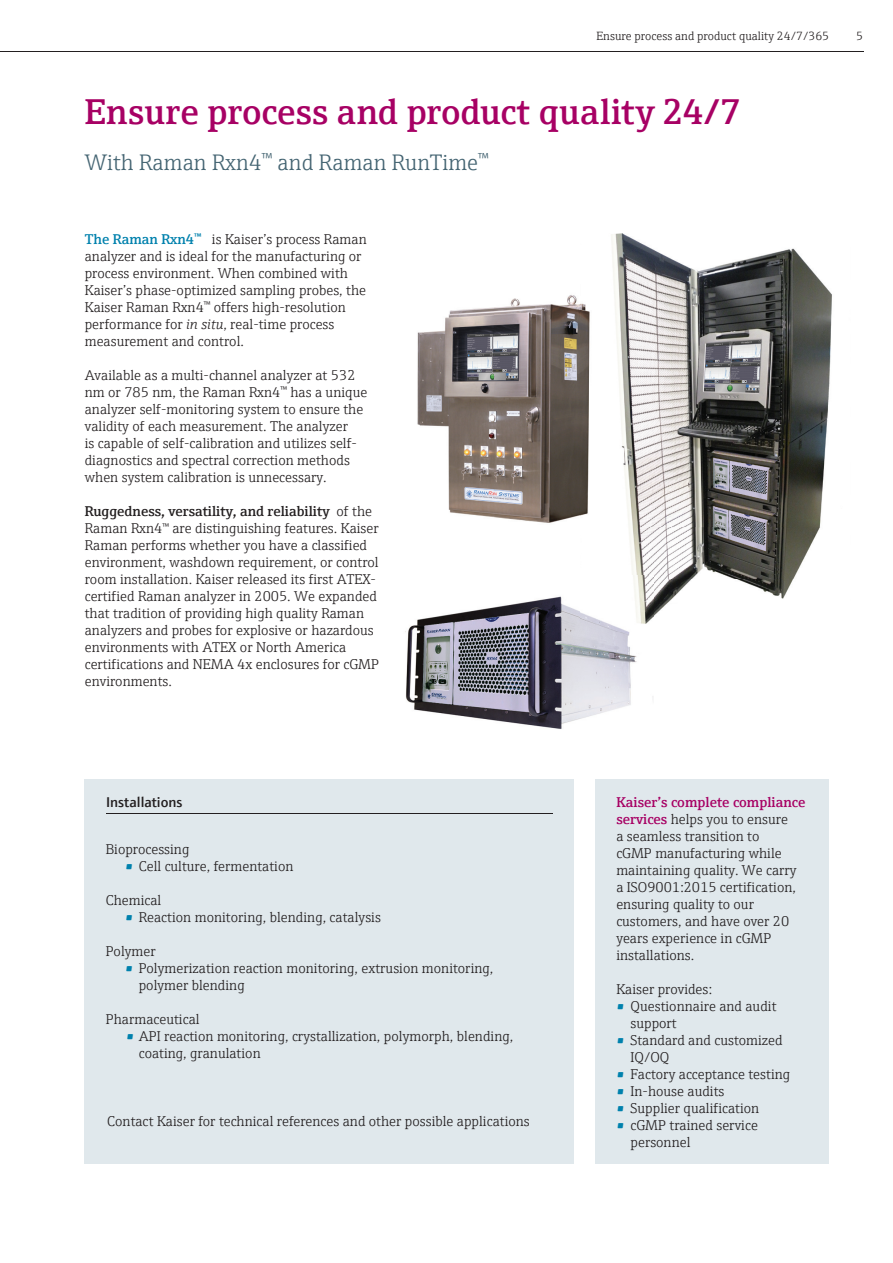
<style>
.page{position:relative;width:893px;height:1263px;background:#fff}
.page>*{position:absolute;margin:0;border:0;box-sizing:border-box;transform-origin:0 0}
.t1{font:600 36px "E+H Serif";letter-spacing:.005em;color:#a70164}
.t2{font:300 22.5px "E+H Serif";color:#446472}
.t3{font:300 14.25px/17px "E+H Serif";color:#231f20}
.t4{font:600 14.25px "E+H Sans";color:#231f20}
.t5{font:300 12px "E+H Serif";color:#231f20}
.s1{font-weight:600;color:#0081ad}
.s2{font-style:italic}
.s3{font-weight:600}
.s4{font-weight:600;color:#a70164}
</style>
<div class="page">
<hr style="left:0;top:51px;width:863px;height:1px;background:#231f20">
<img style="left:611px;top:233px;width:221px;height:137px">
<img style="left:618px;top:370px;width:212px;height:157px">
<img style="left:629px;top:527px;width:191px;height:52px">
<img style="left:653px;top:579px;width:140px;height:38px">
<img style="left:405px;top:596px;width:248px;height:133px">
<img style="left:580px;top:575px;width:73px;height:56px">
<img style="left:417px;top:295px;width:173px;height:228px">
<div style="left:85px;top:780px;width:489px;height:384px;background:#e0e8ec"></div>
<hr style="left:106px;top:814px;width:447px;height:1px;background:#231f20">
<div style="left:595px;top:780px;width:234px;height:384px;background:#e0e8ec"></div>
<p class="t5" style="left:596px;top:27px;width:234px">Ensure process and product quality 24/7/365</p>
<h1 class="t1" style="left:85px;top:85px;width:658px">Ensure process and product quality 24/7</h1>
<h2 class="t2" style="left:85px;top:145px;width:405px">With Raman Rxn4<sup>™</sup> and Raman RunTime<sup>™</sup></h2>
<p class="t3" style="left:85px;top:230px;width:283px"><span class="s1">The Raman Rxn4</span><sup>™</sup> is Kaiser’s process Raman analyzer and is ideal for the manufacturing or process environment. When combined with Kaiser’s phase-optimized sampling probes, the Kaiser Raman Rxn4<sup>™</sup> offers high-resolution performance for <span class="s2">in situ</span>, real-time process measurement and control.</p>
<p class="t3" style="left:85px;top:366px;width:284px">Available as a multi-channel analyzer at 532 nm or 785 nm, the Raman Rxn4<sup>™</sup> has a unique analyzer self-monitoring system to ensure the validity of each measurement. The analyzer<br>is capable of self-calibration and utilizes self&shy;diagnostics and spectral correction methods when system calibration is unnecessary.</p>
<p class="t3" style="left:85px;top:502px;width:296px"><span class="s3">Ruggedness, versatility, and reliability</span> of the Raman Rxn4<sup>™</sup> are distinguishing features. Kaiser Raman performs whether you have a classified environment, washdown requirement, or control room installation. Kaiser released its first ATEX&shy;certified Raman analyzer in 2005. We expanded that tradition of providing high quality Raman analyzers and probes for explosive or hazardous environments with ATEX or North America certifications and NEMA 4x enclosures for cGMP environments.</p>
<p class="t5" style="left:856px;top:27px;width:8px">5</p>
<p class="t4" style="left:106px;top:791px;width:78px">Installations</p>
<p class="t3" style="left:106px;top:839px;width:85px">Bioprocessing</p>
<p class="t3" style="left:125px;top:856px;width:170px"><span class="s1">•</span> Cell culture, fermentation</p>
<p class="t3" style="left:106px;top:890px;width:57px">Chemical</p>
<p class="t3" style="left:125px;top:907px;width:257px"><span class="s1">•</span> Reaction monitoring, blending, catalysis</p>
<p class="t3" style="left:106px;top:941px;width:51px">Polymer</p>
<p class="t3" style="left:139px;top:958px;width:356px;text-indent:-14px"><span class="s1">•</span> Polymerization reaction monitoring, extrusion monitoring, polymer blending</p>
<p class="t3" style="left:106px;top:1009px;width:95px">Pharmaceutical</p>
<p class="t3" style="left:139px;top:1026px;width:376px;text-indent:-13px"><span class="s1">•</span> API reaction monitoring, crystallization, polymorph, blending, coating, granulation</p>
<p class="t3" style="left:107px;top:1111px;width:424px">Contact Kaiser for technical references and other possible applications</p>
<p class="t3" style="left:616px;top:792px;width:191px"><span class="s4">Kaiser’s complete compliance services</span> helps you to ensure<br>a seamless transition to<br>cGMP manufacturing while maintaining quality. We carry a ISO9001:2015 certification, ensuring quality to our customers, and have over 20 years experience in cGMP installations.</p>
<p class="t3" style="left:616px;top:979px;width:97px">Kaiser provides:</p>
<p class="t3" style="left:631px;top:996px;width:147px;text-indent:-14px"><span class="s1">•</span> Questionnaire and audit support</p>
<p class="t3" style="left:631px;top:1030px;width:154px;text-indent:-14px"><span class="s1">•</span> Standard and customized<br>IQ/OQ</p>
<p class="t3" style="left:616px;top:1064px;width:175px"><span class="s1">•</span> Factory acceptance testing</p>
<p class="t3" style="left:616px;top:1081px;width:110px"><span class="s1">•</span> In-house audits</p>
<p class="t3" style="left:616px;top:1098px;width:145px"><span class="s1">•</span> Supplier qualification</p>
<p class="t3" style="left:631px;top:1115px;width:129px;text-indent:-14px"><span class="s1">•</span> cGMP trained service personnel</p>
</div>
